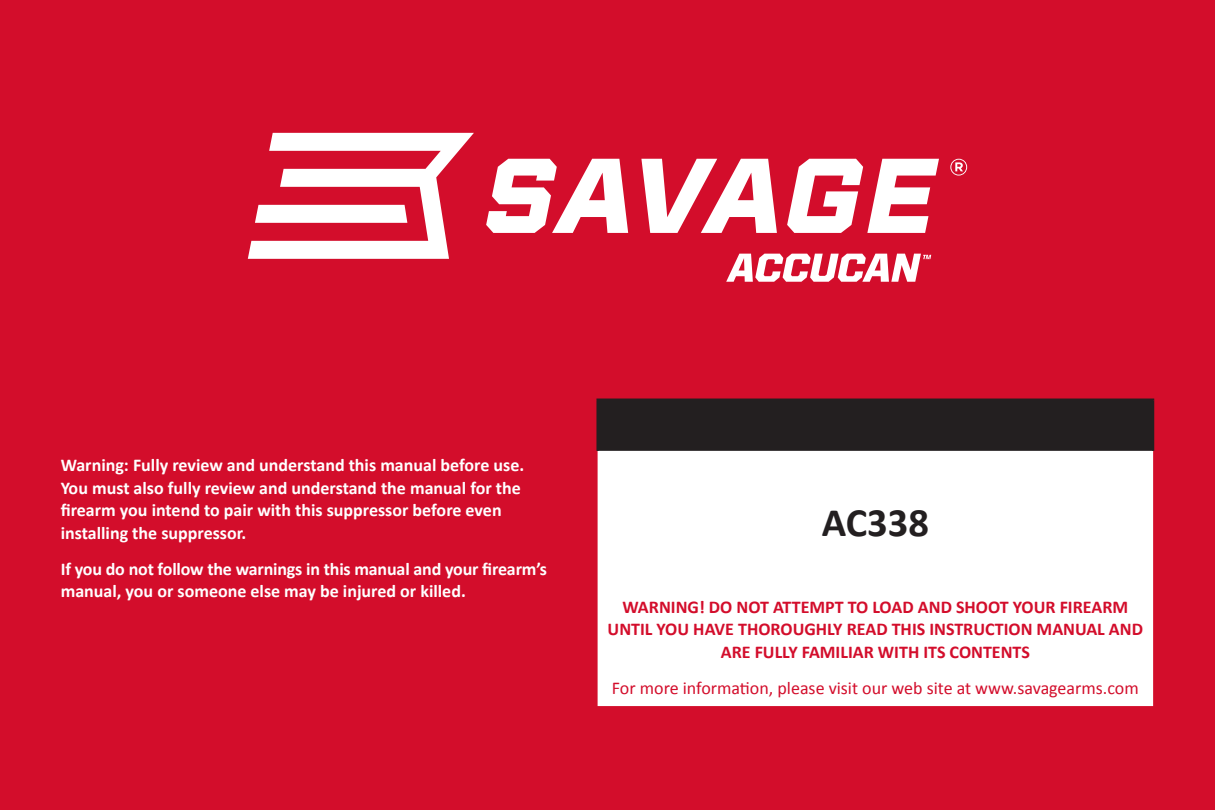
<style>
.page{position:relative;width:1215px;height:810px;background:#d30d2b}
.page>*{position:absolute;margin:0;border:0;box-sizing:border-box;transform-origin:0 0}
.t1{font:700 40.5px "Calibri";color:#231f20}
.t2{font:700 18px/22.5px "Calibri";color:#fff}
.copy{font:700 18px/22.5px "Calibri";color:#d30d2b;text-align:center}
.copy-2{font:18px "Calibri";color:#d30d2b}
</style>
<div class="page">
<svg style="left:248px;top:133px;width:226px;height:126px"></svg>
<svg style="left:486px;top:159px;width:142px;height:74px"></svg>
<svg style="left:641px;top:159px;width:136px;height:74px"></svg>
<svg style="left:787px;top:159px;width:152px;height:74px"></svg>
<svg style="left:950px;top:159px;width:17px;height:17px"></svg>
<svg style="left:726px;top:254px;width:205px;height:28px"></svg>
<div style="left:598px;top:400px;width:555px;height:51px;background:#231f20"></div>
<div style="left:598px;top:451px;width:555px;height:255px;background:#fff"></div>
<hr style="left:596px;top:399px;width:558px;height:2px;background:#231f20">
<hr style="left:596px;top:401px;width:3px;height:50px;background:#231f20">
<hr style="left:1152px;top:401px;width:2px;height:50px;background:#231f20">
<p class="t2" style="left:61px;top:453px;width:465px">Warning: Fully review and understand this manual before use.<br>You must also fully review and understand the manual for the firearm you intend to pair with this suppressor before even installing the suppressor.</p>
<p class="t2" style="left:61px;top:557px;width:488px">If you do not follow the warnings in this manual and your firearm’s manual, you or someone else may be injured or killed.</p>
<p class="t1" style="left:822px;top:494px;width:109px">AC338</p>
<p class="copy" style="left:608px;top:595px;width:537px">WARNING! DO NOT ATTEMPT TO LOAD AND SHOOT YOUR FIREARM<br>UNTIL YOU HAVE THOROUGHLY READ THIS INSTRUCTION MANUAL AND<br>ARE FULLY FAMILIAR WITH ITS CONTENTS</p>
<p class="copy-2" style="left:612px;top:675px;width:528px">For more information, please visit our web site at www.savagearms.com</p>
</div>
